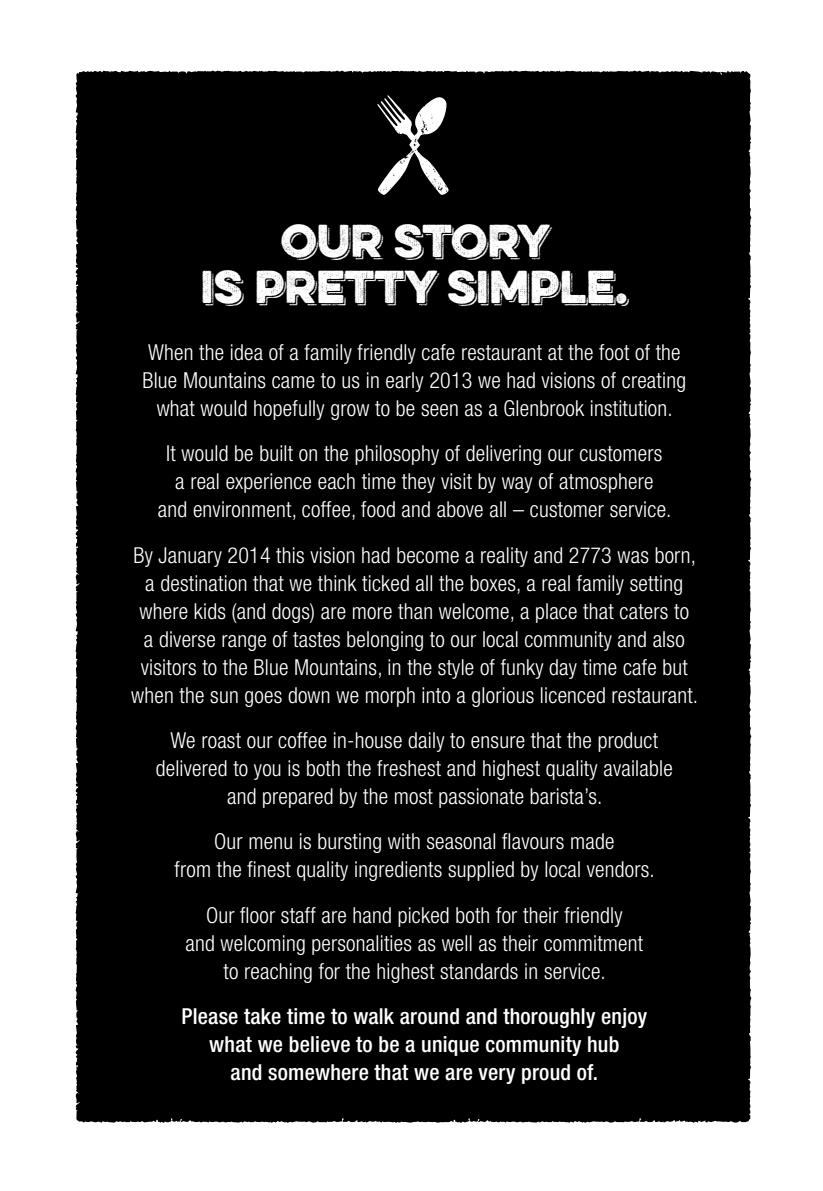
<style>
.page{position:relative;width:823px;height:1191px;background:#fff}
.page>*{position:absolute;margin:0;border:0;box-sizing:border-box;transform-origin:0 0}
.t1{font:41.2px "Eveleth Shadow";color:#fff}
.Menu_descriptor{font:300 condensed 22px/28px "Helvetica Neue LT";letter-spacing:.01em;color:#fff;text-align:center}
.Menu_descriptor-2{font:500 condensed 22px/28px "Helvetica Neue LT";letter-spacing:.01em;color:#fff;text-align:center}
</style>
<div class="page">
<div style="left:75px;top:71px;width:297px;height:1051px;background:#000"></div>
<div style="left:372px;top:71px;width:378px;height:1051px;background:#000"></div>
<svg style="left:377px;top:95px;width:71px;height:100px"></svg>
<p class="t1" style="left:280px;top:216px;width:271px">our story</p>
<p class="t1" style="left:200px;top:262px;width:428px">is pretty simple.</p>
<p class="Menu_descriptor" style="left:142px;top:338px;width:545px">When the idea of a family friendly cafe restaurant at the foot of the<br>Blue Mountains came to us in early 2013 we had visions of creating what would hopefully grow to be seen as a Glenbrook institution.</p>
<p class="Menu_descriptor" style="left:158px;top:439px;width:515px">It would be built on the philosophy of delivering our customers<br>a real experience each time they visit by way of atmosphere<br>and environment, coffee, food and above all – customer service.</p>
<p class="Menu_descriptor" style="left:131px;top:541px;width:568px">By January 2014 this vision had become a reality and 2773 was born, a destination that we think ticked all the boxes, a real family setting where kids (and dogs) are more than welcome, a place that caters to<br>a diverse range of tastes belonging to our local community and also visitors to the Blue Mountains, in the style of funky day time cafe but when the sun goes down we morph into a glorious licenced restaurant.</p>
<p class="Menu_descriptor" style="left:156px;top:726px;width:518px">We roast our coffee in-house daily to ensure that the product delivered to you is both the freshest and highest quality available and prepared by the most passionate barista’s.</p>
<p class="Menu_descriptor" style="left:174px;top:827px;width:481px">Our menu is bursting with seasonal flavours made<br>from the finest quality ingredients supplied by local vendors.</p>
<p class="Menu_descriptor" style="left:185px;top:901px;width:459px">Our floor staff are hand picked both for their friendly<br>and welcoming personalities as well as their commitment to reaching for the highest standards in service.</p>
<p class="Menu_descriptor-2" style="left:181px;top:1002px;width:467px">Please take time to walk around and thoroughly enjoy what we believe to be a unique community hub<br>and somewhere that we are very proud of.</p>
</div>
